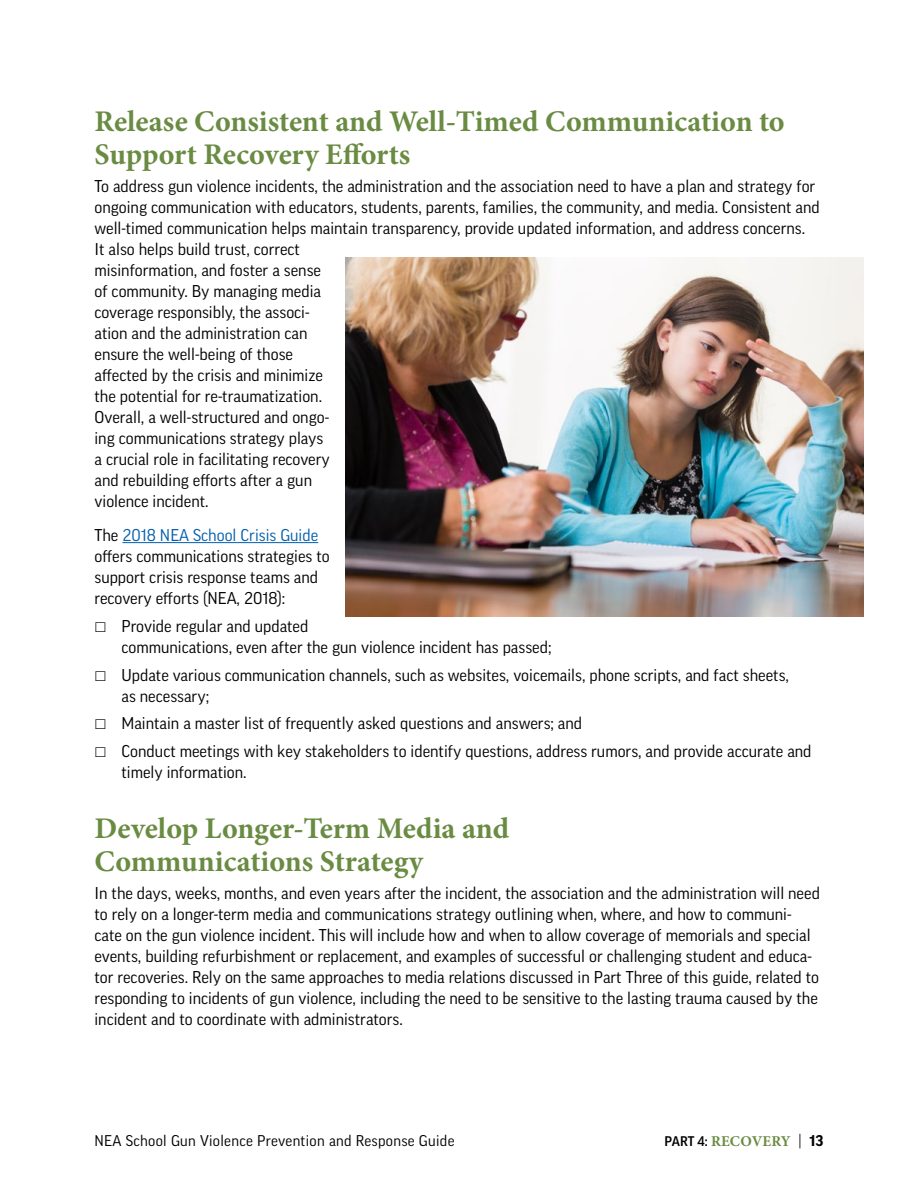
<style>
.page{position:relative;width:918px;height:1188px;background:#fff}
.page>*{position:absolute;margin:0;border:0;box-sizing:border-box;transform-origin:0 0}
.t1{font:700 30px/33px "Minion Pro";color:#6a8b42}
.t2{font:16.5px/21px "Good Pro";color:#000}
.t3{font:15px "Good Pro";letter-spacing:.02em;color:#000}
.t4{font:700 15px "Minion Pro";letter-spacing:.01em;color:#6a8b42}
.s1{color:#035fad}
.s2{font-family:"Good Pro";font-weight:500;font-size:13.5px;color:#000}
.s3{font-family:"Good Pro";font-weight:300;color:#000}
.s4{font-family:"Good Pro";color:#000}
</style>
<div class="page">
<hr style="left:122px;top:542px;width:196px;height:1px;background:#035fad">
<img style="left:346px;top:257px;width:518px;height:359px">
<h1 class="t1" style="left:94px;top:104px;width:692px">Release Consistent and Well-Timed Communication to<br>Support Recovery Efforts</h1>
<p class="t2" style="left:94px;top:175px;width:727px">To address gun violence incidents, the administration and the association need to have a plan and strategy for ongoing communication with educators, students, parents, families, the community, and media. Consistent and well-timed communication helps maintain transparency, provide updated information, and address concerns.<br>It also helps build trust, correct<br>misinformation, and foster a sense<br>of community. By managing media<br>coverage responsibly, the associ-<br>ation and the administration can<br>ensure the well-being of those<br>affected by the crisis and minimize<br>the potential for re-traumatization.<br>Overall, a well-structured and ongo-<br>ing communications strategy plays<br>a crucial role in facilitating recovery<br>and rebuilding efforts after a gun<br>violence incident.</p>
<p class="t2" style="left:94px;top:525px;width:237px">The <span class="s1">2018 NEA School Crisis Guide </span>offers communications strategies to support crisis response teams and recovery efforts (NEA, 2018):</p>
<p class="t2" style="left:122px;top:615px;width:432px">Provide regular and updated<br>communications, even after the gun violence incident has passed;</p>
<p class="t2" style="left:122px;top:664px;width:669px">Update various communication channels, such as websites, voicemails, phone scripts, and fact sheets, as necessary;</p>
<p class="t2" style="left:122px;top:710px;width:692px;line-height:27.8px">Maintain a master list of frequently asked questions and answers; and<br>Conduct meetings with key stakeholders to identify questions, address rumors, and provide accurate and</p>
<p class="t2" style="left:122px;top:762px;width:127px">timely information.</p>
<h1 class="t1" style="left:94px;top:812px;width:416px">Develop Longer-Term Media and<br>Communications Strategy</h1>
<p class="t2" style="left:94px;top:882px;width:727px">In the days, weeks, months, and even years after the incident, the association and the administration will need to rely on a longer-term media and communications strategy outlining when, where, and how to communi&shy;cate on the gun violence incident. This will include how and when to allow coverage of memorials and special events, building refurbishment or replacement, and examples of successful or challenging student and educa&shy;tor recoveries. Rely on the same approaches to media relations discussed in Part Three of this guide, related to responding to incidents of gun violence, including the need to be sensitive to the lasting trauma caused by the incident and to coordinate with administrators.</p>
<p class="t3" style="left:94px;top:1132px;width:362px">NEA School Gun Violence Prevention and Response Guide</p>
<p class="t4" style="left:665px;top:1131px;width:160px"><span class="s2">PART 4:</span> RECOVERY <span class="s3">|</span> <span class="s4">13</span></p>
</div>
